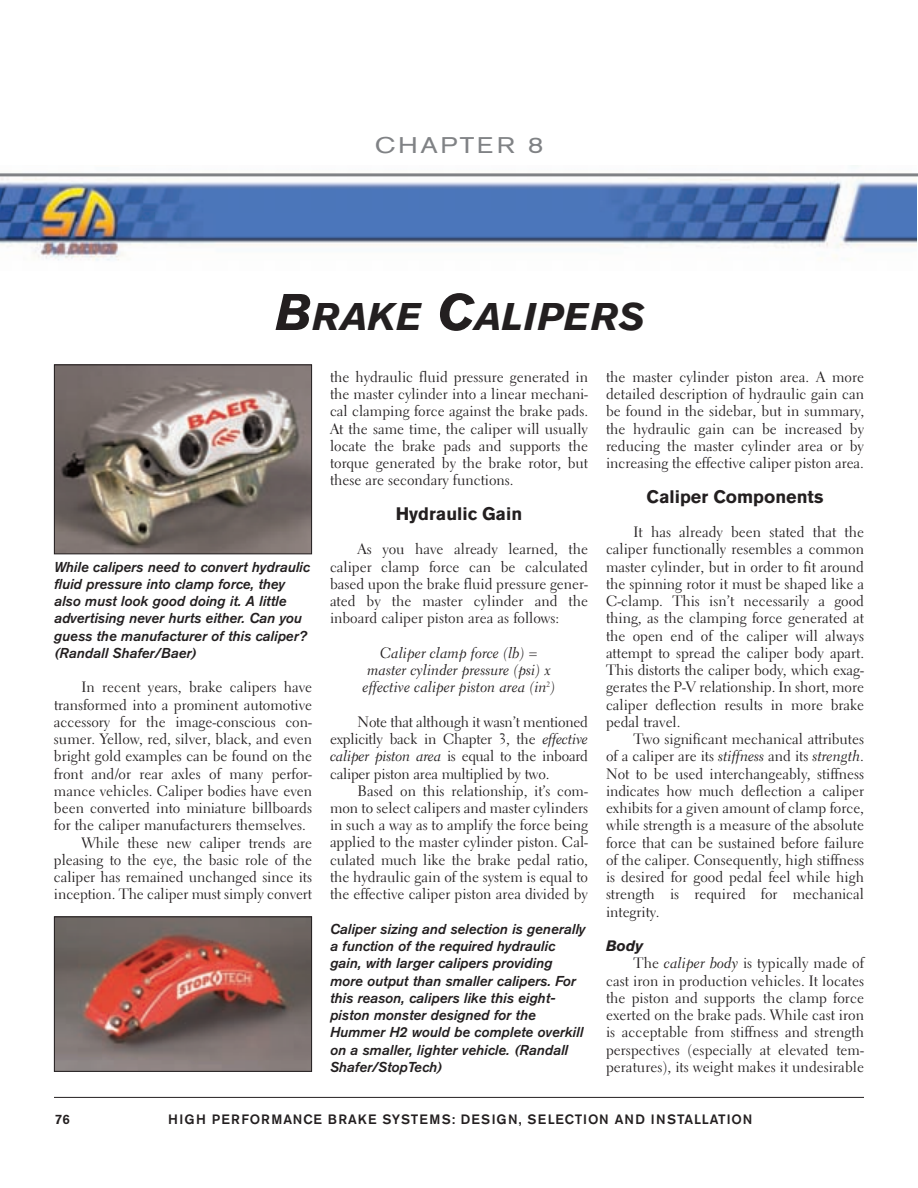
<style>
.page{position:relative;width:918px;height:1188px;background:#fff}
.page>*{position:absolute;margin:0;border:0;box-sizing:border-box;transform-origin:0 0}
.t1{font:italic 700 38.25px "Akzidenz Grotesk BE";letter-spacing:.02em;color:#231f20}
.t2{font:22.5px "Akzidenz Grotesk BE";letter-spacing:.095em;color:#808285;scale:1.2 1}
.t3{font:700 18px "Akzidenz Grotesk BE";color:#231f20}
.t4{font:15px/17.2px "Electra LH";color:#231f20;text-align:justify}
.t5{font:15px/17.2px "Electra LH Cursive";color:#231f20;text-align:center}
.t6{font:italic 700 15px "Akzidenz Grotesk BE";color:#231f20}
.t7{font:italic 500 14.25px/17.2px "Akzidenz Grotesk BE";color:#231f20}
.t8{font:500 13.5px "Akzidenz Grotesk BE";letter-spacing:.065em;color:#231f20}
.s1{font-size:51px}
.s2{font-family:"Electra LH Cursive"}
</style>
<div class="page">
<hr style="left:54px;top:1097px;width:810px;height:1px;background:#231f20">
<img style="left:0;top:165px;width:917px;height:96px">
<hr style="left:0;top:173px;width:918px;height:3px;background:#808285">
<img style="left:56px;top:366px;width:254px;height:186px">
<div style="left:54px;top:364px;width:258px;height:190px;border:1px solid #231f20"></div>
<img style="left:56px;top:918px;width:254px;height:152px">
<div style="left:54px;top:916px;width:258px;height:156px;border:1px solid #231f20"></div>
<h2 class="t2" style="left:375px;top:137px;width:142px">CHAPTER 8</h2>
<h1 class="t1" style="left:276px;top:301px;width:370px"><span class="s1">B</span>RAKE <span class="s1">C</span>ALIPERS</h1>
<p class="t7" style="left:54px;top:559px;width:258px">While calipers need to convert hydraulic fluid pressure into clamp force, they also must look good doing it. A little advertising never hurts either. Can you guess the manufacturer of this caliper? (Randall Shafer/Baer)</p>
<p class="t4" style="left:82px;top:680px;width:232px">In recent years, brake calipers have</p>
<p class="t4" style="left:54px;top:697px;width:260px">transformed into a prominent automotive</p>
<p class="t4" style="left:54px;top:714px;width:260px">accessory for the image-conscious con-</p>
<p class="t4" style="left:54px;top:732px;width:260px">sumer. Yellow, red, silver, black, and even</p>
<p class="t4" style="left:54px;top:749px;width:260px">bright gold examples can be found on the</p>
<p class="t4" style="left:54px;top:766px;width:260px">front and/or rear axles of many perfor-</p>
<p class="t4" style="left:54px;top:783px;width:260px">mance vehicles. Caliper bodies have even</p>
<p class="t4" style="left:54px;top:801px;width:260px">been converted into miniature billboards</p>
<p class="t4" style="left:54px;top:818px;width:253px">for the caliper manufacturers themselves.</p>
<p class="t4" style="left:82px;top:835px;width:232px">While these new caliper trends are</p>
<p class="t4" style="left:54px;top:852px;width:260px">pleasing to the eye, the basic role of the</p>
<p class="t4" style="left:54px;top:870px;width:260px">caliper has remained unchanged since its</p>
<p class="t4" style="left:54px;top:887px;width:260px">inception. The caliper must simply convert</p>
<p class="t4" style="left:330px;top:369px;width:260px">the hydraulic fluid pressure generated in the master cylinder into a linear mechani&shy;cal clamping force against the brake pads.<br>At the same time, the caliper will usually locate the brake pads and supports the torque generated by the brake rotor, but these are secondary functions.</p>
<p class="t3" style="left:396px;top:506px;width:128px">Hydraulic Gain</p>
<p class="t4" style="left:330px;top:542px;width:260px;text-indent:28px">As you have already learned, the caliper clamp force can be calculated based upon the brake fluid pressure gener&shy;ated by the master cylinder and the inboard caliper piston area as follows:</p>
<p class="t5" style="left:363px;top:646px;width:194px">Caliper clamp force (lb) = master cylinder pressure (psi) x effective caliper piston area (in<sup>2</sup>)</p>
<p class="t4" style="left:330px;top:714px;width:260px;text-indent:28px">Note that although it wasn’t mentioned explicitly back in Chapter 3, the <span class="s2">effective caliper piston area</span> is equal to the inboard caliper piston area multiplied by two.</p>
<p class="t4" style="left:330px;top:783px;width:260px;text-indent:28px">Based on this relationship, it’s com&shy;mon to select calipers and master cylinders in such a way as to amplify the force being applied to the master cylinder piston. Cal&shy;culated much like the brake pedal ratio, the hydraulic gain of the system is equal to the effective caliper piston area divided by</p>
<p class="t7" style="left:330px;top:921px;width:257px">Caliper sizing and selection is generally a function of the required hydraulic gain, with larger calipers providing more output than smaller calipers. For this reason, calipers like this eight&shy;piston monster designed for the Hummer H2 would be complete overkill on a smaller, lighter vehicle. (Randall Shafer/StopTech)</p>
<p class="t4" style="left:606px;top:369px;width:260px">the master cylinder piston area. A more detailed description of hydraulic gain can be found in the sidebar, but in summary, the hydraulic gain can be increased by reducing the master cylinder area or by increasing the effective caliper piston area.</p>
<p class="t3" style="left:647px;top:489px;width:178px">Caliper Components</p>
<p class="t4" style="left:606px;top:525px;width:260px;text-indent:28px">It has already been stated that the caliper functionally resembles a common master cylinder, but in order to fit around the spinning rotor it must be shaped like a C-clamp. This isn’t necessarily a good thing, as the clamping force generated at the open end of the caliper will always attempt to spread the caliper body apart.<br>This distorts the caliper body, which exag&shy;gerates the P-V relationship. In short, more caliper deflection results in more brake pedal travel.</p>
<p class="t4" style="left:606px;top:732px;width:260px;text-indent:28px">Two significant mechanical attributes of a caliper are its <span class="s2">stiffness</span> and its <span class="s2">strength</span>.<br>Not to be used interchangeably, stiffness indicates how much deflection a caliper exhibits for a given amount of clamp force, while strength is a measure of the absolute force that can be sustained before failure of the caliper. Consequently, high stiffness is desired for good pedal feel while high strength is required for mechanical integrity.</p>
<p class="t6" style="left:606px;top:940px;width:39px">Body</p>
<p class="t4" style="left:606px;top:956px;width:260px;text-indent:28px">The <span class="s2">caliper body</span> is typically made of cast iron in production vehicles. It locates the piston and supports the clamp force exerted on the brake pads. While cast iron is acceptable from stiffness and strength perspectives (especially at elevated tem&shy;peratures), its weight makes it undesirable</p>
<p class="t8" style="left:55px;top:1114px;width:17px">76</p>
<p class="t8" style="left:168px;top:1114px;width:586px">HIGH PERFORMANCE BRAKE SYSTEMS: DESIGN, SELECTION AND INSTALLATION</p>
</div>
